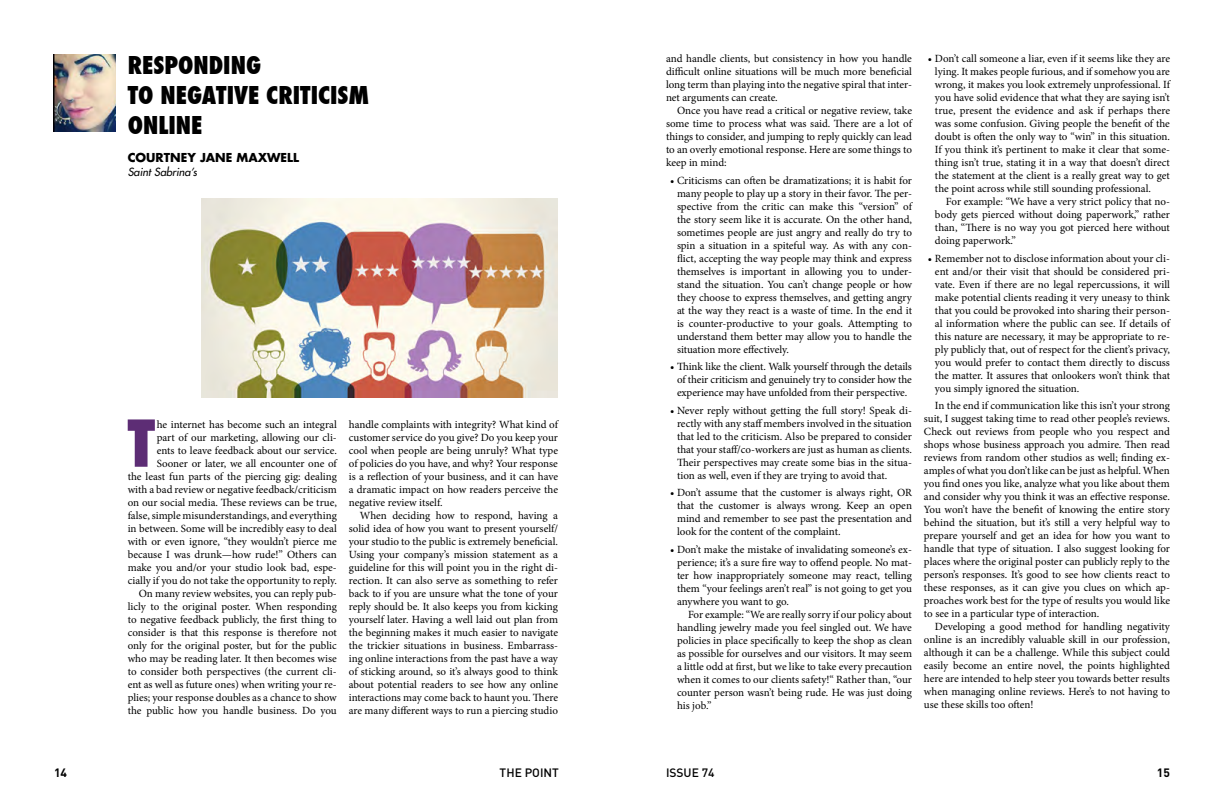
<style>
.page{position:relative;width:1224px;height:792px;background:#fff}
.page>*{position:absolute;margin:0;border:0;box-sizing:border-box;transform-origin:0 0}
.t1{font:800 condensed 62.7px "Futura";color:#5d2d75}
.t2{font:800 condensed 24px/30px "Futura";color:#000}
.t3{font:700 12px "Futura";color:#000}
.t4{font:500 12px "DIN";color:#000}
.t5{font:700 12px "DIN";color:#000}
.t6{font:11px/13px "Minion Pro";letter-spacing:-.005em;color:#000;text-align:justify}
.t7{font:italic 11px "Futura";color:#000}
</style>
<div class="page">
<img style="left:54px;top:54px;width:62px;height:77px">
<img style="left:201px;top:198px;width:357px;height:199px">
<h2 class="t2" style="left:128px;top:50px;width:243px">RESPONDING<br>TO NEGATIVE CRITICISM<br>ONLINE</h2>
<p class="t3" style="left:128px;top:149px;width:173px">COURTNEY JANE MAXWELL</p>
<p class="t7" style="left:128px;top:164px;width:71px">Saint Sabrina’s</p>
<h1 class="t1" style="left:128px;top:401px;width:29px">T</h1>
<p class="t6" style="left:128px;top:418px;width:211px;text-align:right">he internet has become such an integral<br>part of our marketing, allowing our cli-<br>ents to leave feedback about our service.<br>Sooner or later, we all encounter one of<br>the least fun parts of the piercing gig: dealing with a bad review or negative feedback/criticism on our social media. These reviews can be true, false, simple misunderstandings, and everything in between. Some will be incredibly easy to deal with or even ignore, “they wouldn’t pierce me because I was drunk—how rude!” Others can make you and/or your studio look bad, espe&shy;cially if you do not take the opportunity to reply.<br>On many review websites, you can reply pub&shy;licly to the original poster. When responding to negative feedback publicly, the first thing to consider is that this response is therefore not only for the original poster, but for the public who may be reading later. It then becomes wise to consider both perspectives (the current cli&shy;ent as well as future ones) when writing your re&shy;plies; your response doubles as a chance to show the public how you handle business. Do you</p>
<p class="t6" style="left:349px;top:418px;width:211px">handle complaints with integrity? What kind of customer service do you give? Do you keep your cool when people are being unruly? What type of policies do you have, and why? Your response is a reflection of your business, and it can have a dramatic impact on how readers perceive the negative review itself.</p>
<p class="t6" style="left:349px;top:509px;width:211px;text-indent:11px">When deciding how to respond, having a solid idea of how you want to present yourself/ your studio to the public is extremely beneficial.<br>Using your company’s mission statement as a guideline for this will point you in the right di&shy;rection. It can also serve as something to refer back to if you are unsure what the tone of your reply should be. It also keeps you from kicking yourself later. Having a well laid out plan from the beginning makes it much easier to navigate the trickier situations in business. Embarrass&shy;ing online interactions from the past have a way of sticking around, so it’s always good to think about potential readers to see how any online interactions may come back to haunt you. There are many different ways to run a piercing studio</p>
<p class="t6" style="left:666px;top:52px;width:248px">and handle clients, but consistency in how you handle difficult online situations will be much more beneficial long term than playing into the negative spiral that inter&shy;net arguments can create.</p>
<p class="t6" style="left:666px;top:104px;width:248px;text-indent:11px">Once you have read a critical or negative review, take some time to process what was said. There are a lot of things to consider, and jumping to reply quickly can lead to an overly emotional response. Here are some things to keep in mind:</p>
<p class="t6" style="left:677px;top:174px;width:237px;text-indent:-7px">• Criticisms can often be dramatizations; it is habit for many people to play up a story in their favor. The per&shy;spective from the critic can make this “version” of the story seem like it is accurate. On the other hand, sometimes people are just angry and really do try to spin a situation in a spiteful way. As with any con&shy;flict, accepting the way people may think and express themselves is important in allowing you to under&shy;stand the situation. You can’t change people or how they choose to express themselves, and getting angry at the way they react is a waste of time. In the end it is counter-productive to your goals. Attempting to understand them better may allow you to handle the situation more effectively.</p>
<p class="t6" style="left:677px;top:360px;width:237px;text-indent:-7px">• Think like the client. Walk yourself through the details of their criticism and genuinely try to consider how the experience may have unfolded from their perspective.</p>
<p class="t6" style="left:677px;top:404px;width:236px;text-indent:-7px">• Never reply without getting the full story! Speak di&shy;rectly with any staff members involved in the situation that led to the criticism. Also be prepared to consider that your staff/co-workers are just as human as clients.<br>Their perspectives may create some bias in the situa&shy;tion as well, even if they are trying to avoid that.</p>
<p class="t6" style="left:677px;top:486px;width:237px;text-indent:-7px">• Don’t assume that the customer is always right, OR that the customer is always wrong. Keep an open mind and remember to see past the presentation and look for the content of the complaint.</p>
<p class="t6" style="left:677px;top:543px;width:237px;text-indent:-7px">• Don’t make the mistake of invalidating someone’s ex&shy;perience; it’s a sure fire way to offend people. No mat&shy;ter how inappropriately someone may react, telling them “your feelings aren’t real” is not going to get you anywhere you want to go.</p>
<p class="t6" style="left:677px;top:608px;width:237px;text-indent:11px">For example: “We are really sorry if our policy about handling jewelry made you feel singled out. We have policies in place specifically to keep the shop as clean as possible for ourselves and our visitors. It may seem a little odd at first, but we like to take every precaution when it comes to our clients safety!“ Rather than, “our counter person wasn’t being rude. He was just doing his job.”</p>
<p class="t6" style="left:935px;top:52px;width:237px;text-indent:-7px">• Don’t call someone a liar, even if it seems like they are lying. It makes people furious, and if somehow you are wrong, it makes you look extremely unprofessional. If you have solid evidence that what they are saying isn’t true, present the evidence and ask if perhaps there was some confusion. Giving people the benefit of the doubt is often the only way to “win” in this situation.<br>If you think it’s pertinent to make it clear that some&shy;thing isn’t true, stating it in a way that doesn’t direct the statement at the client is a really great way to get the point across while still sounding professional.</p>
<p class="t6" style="left:935px;top:195px;width:237px;text-indent:11px">For example: “We have a very strict policy that no&shy;body gets pierced without doing paperwork,” rather than, “There is no way you got pierced here without doing paperwork.”</p>
<p class="t6" style="left:935px;top:252px;width:237px;text-indent:-7px">• Remember not to disclose information about your cli&shy;ent and/or their visit that should be considered pri&shy;vate. Even if there are no legal repercussions, it will make potential clients reading it very uneasy to think that you could be provoked into sharing their person&shy;al information where the public can see. If details of this nature are necessary, it may be appropriate to re&shy;ply publicly that, out of respect for the client’s privacy, you would prefer to contact them directly to discuss the matter. It assures that onlookers won’t think that you simply ignored the situation.</p>
<p class="t6" style="left:924px;top:399px;width:248px;text-indent:11px">In the end if communication like this isn’t your strong suit, I suggest taking time to read other people’s reviews.<br>Check out reviews from people who you respect and shops whose business approach you admire. Then read reviews from random other studios as well; finding ex&shy;amples of what you don’t like can be just as helpful. When you find ones you like, analyze what you like about them and consider why you think it was an effective response.<br>You won’t have the benefit of knowing the entire story behind the situation, but it’s still a very helpful way to prepare yourself and get an idea for how you want to handle that type of situation. I also suggest looking for places where the original poster can publicly reply to the person’s responses. It’s good to see how clients react to these responses, as it can give you clues on which ap&shy;proaches work best for the type of results you would like to see in a particular type of interaction.</p>
<p class="t6" style="left:924px;top:620px;width:248px;text-indent:11px">Developing a good method for handling negativity online is an incredibly valuable skill in our profession, although it can be a challenge. While this subject could easily become an entire novel, the points highlighted here are intended to help steer you towards better results when managing online reviews. Here’s to not having to use these skills too often!</p>
<p class="t5" style="left:54px;top:765px;width:15px">14</p>
<p class="t4" style="left:500px;top:765px;width:61px">THE POINT</p>
<p class="t4" style="left:666px;top:765px;width:50px">ISSUE 74</p>
<p class="t5" style="left:1157px;top:765px;width:15px">15</p>
</div>
